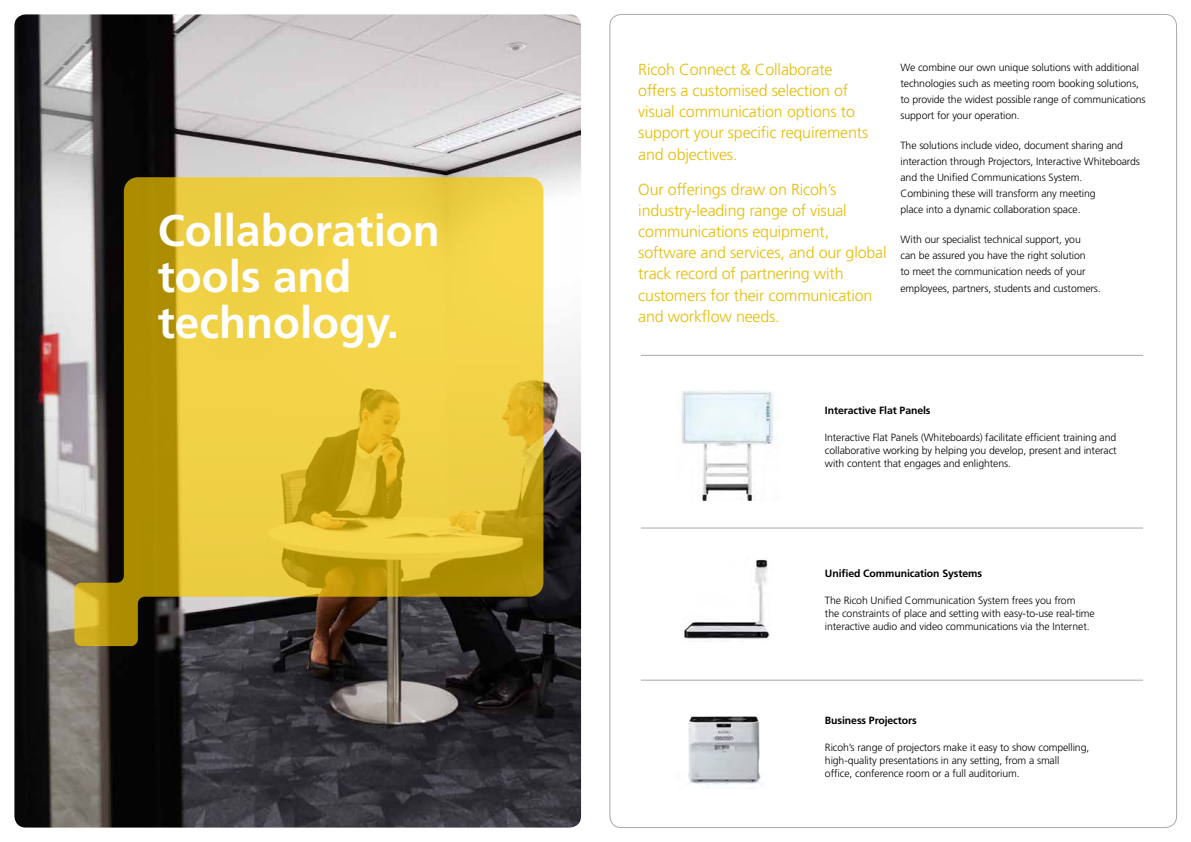
<style>
.page{position:relative;width:1191px;height:842px;background:#fff}
.page>*{position:absolute;margin:0;border:0;box-sizing:border-box;transform-origin:0 0}
.t1{font:700 44.4px/46px "Frutiger CE";color:#fff}
.t2{font:300 16px/21.2px "Frutiger CE";letter-spacing:-.01em;color:#e5bc05}
.t3{font:300 10.5px/16px "Frutiger CE";letter-spacing:-.01em;color:#000}
.t4{font:700 10.5px "Frutiger CE";letter-spacing:-.01em;color:#000}
</style>
<div class="page">
<img style="left:14px;top:14px;width:567px;height:813px">
<svg style="left:74px;top:177px;width:469px;height:469px;background:#c5ab39"></svg>
<img style="left:681px;top:391px;width:92px;height:109px">
<img style="left:683px;top:558px;width:87px;height:81px">
<img style="left:688px;top:716px;width:73px;height:73px">
<hr style="left:641px;top:355px;width:502px;height:1px;background:#a7a9ac">
<hr style="left:641px;top:528px;width:502px;height:1px;background:#a7a9ac">
<hr style="left:641px;top:680px;width:502px;height:1px;background:#a7a9ac">
<h1 class="t1" style="left:158px;top:207px;width:284px">Collaboration tools and technology.</h1>
<h2 class="t2" style="left:638px;top:59px;width:231px">Ricoh Connect &amp; Collaborate offers a customised selection of visual communication options to support your specific requirements and objectives.</h2>
<h2 class="t2" style="left:638px;top:179px;width:250px">Our offerings draw on Ricoh’s industry-leading range of visual communications equipment, software and services, and our global track record of partnering with customers for their communication and workflow needs.</h2>
<p class="t3" style="left:900px;top:59px;width:247px">We combine our own unique solutions with additional technologies such as meeting room booking solutions, to provide the widest possible range of communications support for your operation.</p>
<p class="t3" style="left:900px;top:137px;width:241px">The solutions include video, document sharing and interaction through Projectors, Interactive Whiteboards and the Unified Communications System.<br>Combining these will transform any meeting<br>place into a dynamic collaboration space.</p>
<p class="t3" style="left:900px;top:232px;width:202px">With our specialist technical support, you<br>can be assured you have the right solution<br>to meet the communication needs of your employees, partners, students and customers.</p>
<p class="t4" style="left:825px;top:404px;width:107px">Interactive Flat Panels</p>
<p class="t3" style="left:825px;top:431px;width:293px;line-height:13px;text-align:justify">Interactive Flat Panels (Whiteboards) facilitate efficient training and collaborative working by helping you develop, present and interact with content that engages and enlightens.</p>
<p class="t4" style="left:825px;top:567px;width:159px">Unified Communication Systems</p>
<p class="t3" style="left:825px;top:594px;width:271px;line-height:13px">The Ricoh Unified Communication System frees you from<br>the constraints of place and setting with easy-to-use real-time interactive audio and video communications via the Internet.</p>
<p class="t4" style="left:825px;top:714px;width:93px">Business Projectors</p>
<p class="t3" style="left:825px;top:741px;width:266px;line-height:13px">Ricoh’s range of projectors make it easy to show compelling, high-quality presentations in any setting, from a small office, conference room or a full auditorium.</p>
</div>
